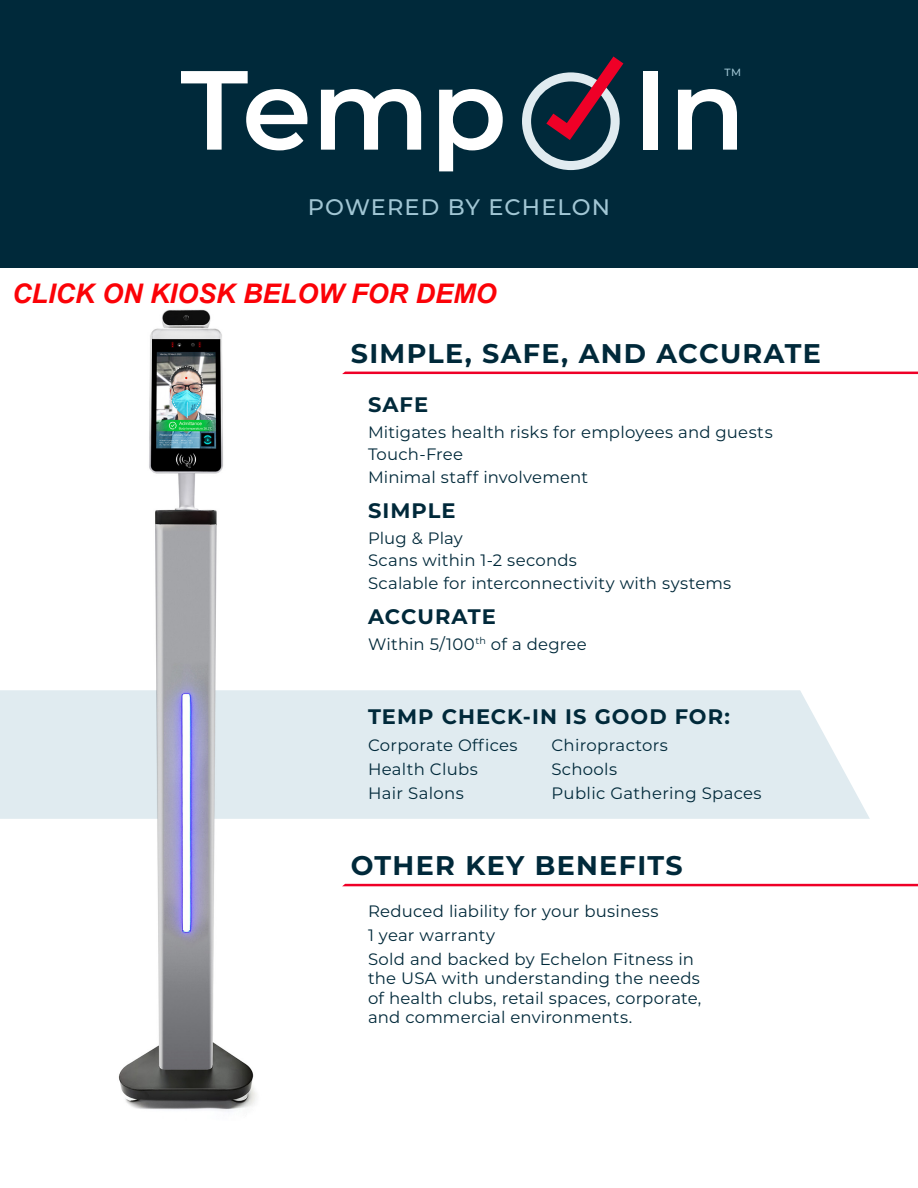
<style>
.page{position:relative;width:918px;height:1188px;background:#fff}
.page>*{position:absolute;margin:0;border:0;box-sizing:border-box;transform-origin:0 0}
.Product_Specs{font:700 27px "Montserrat";letter-spacing:.05em;color:#00293a}
.t1{font:italic 700 27px "Arial";color:#fb0207}
.Product_Specs-2{font:500 22.5px "Montserrat";letter-spacing:.05em;color:#a1c6d4}
.Product_Specs-3{font:700 21px "Montserrat";letter-spacing:.05em;color:#00293a}
.Product_Specs-4{font:16.5px/19.5px "Montserrat";letter-spacing:.015em;color:#00293a}
.Product_Specs-5{font:500 10.5px "Montserrat";color:#a1c6d4}
</style>
<div class="page">
<div style="left:0;top:690px;width:870px;height:129px;background:#e0ebf0"></div>
<svg style="left:342px;top:372px;width:576px;height:2px"></svg>
<svg style="left:342px;top:884px;width:576px;height:2px"></svg>
<div style="left:0;top:0;width:918px;height:268px;background:#00293a"></div>
<svg style="left:181px;top:57px;width:556px;height:114px"></svg>
<img style="left:117px;top:309px;width:153px;height:803px">
<p class="Product_Specs-2" style="left:308px;top:191px;width:304px">POWERED BY ECHELON</p>
<h1 class="t1" style="left:12px;top:276px;width:486px">CLICK ON KIOSK BELOW FOR DEMO</h1>
<p class="Product_Specs-5" style="left:724px;top:65px;width:18px">TM</p>
<p class="Product_Specs" style="left:351px;top:334px;width:472px">SIMPLE, SAFE, AND ACCURATE</p>
<p class="Product_Specs-3" style="left:368px;top:390px;width:62px">SAFE</p>
<p class="Product_Specs-4" style="left:368px;top:422px;width:406px">Mitigates health risks for employees and guests</p>
<p class="Product_Specs-4" style="left:368px;top:444px;width:97px">Touch-Free</p>
<p class="Product_Specs-4" style="left:368px;top:467px;width:222px">Minimal staff involvement</p>
<p class="Product_Specs-3" style="left:368px;top:496px;width:89px">SIMPLE</p>
<p class="Product_Specs-4" style="left:368px;top:528px;width:96px">Plug &amp; Play</p>
<p class="Product_Specs-4" style="left:368px;top:550px;width:210px">Scans within 1-2 seconds</p>
<p class="Product_Specs-4" style="left:368px;top:573px;width:365px">Scalable for interconnectivity with systems</p>
<p class="Product_Specs-3" style="left:368px;top:602px;width:129px">ACCURATE</p>
<p class="Product_Specs-4" style="left:368px;top:634px;width:220px">Within 5/100<sup>th</sup> of a degree</p>
<p class="Product_Specs-3" style="left:368px;top:702px;width:363px">TEMP CHECK-IN IS GOOD FOR:</p>
<p class="Product_Specs-4" style="left:368px;top:735px;width:151px">Corporate Offices</p>
<p class="Product_Specs-4" style="left:368px;top:759px;width:111px">Health Clubs</p>
<p class="Product_Specs-4" style="left:551px;top:783px;width:212px">Public Gathering Spaces</p>
<p class="Product_Specs-4" style="left:551px;top:735px;width:118px">Chiropractors</p>
<p class="Product_Specs-4" style="left:551px;top:759px;width:67px">Schools</p>
<p class="Product_Specs-4" style="left:368px;top:783px;width:97px">Hair Salons</p>
<p class="Product_Specs" style="left:351px;top:846px;width:333px">OTHER KEY BENEFITS</p>
<p class="Product_Specs-4" style="left:368px;top:900px;width:292px">Reduced liability for your business</p>
<p class="Product_Specs-4" style="left:368px;top:924px;width:128px">1 year warranty</p>
<p class="Product_Specs-4" style="left:368px;top:948px;width:333px">Sold and backed by Echelon Fitness in the USA with understanding the needs</p>
<p class="Product_Specs-4" style="left:368px;top:988px;width:335px">of health clubs, retail spaces, corporate, and commercial environments.</p>
</div>
